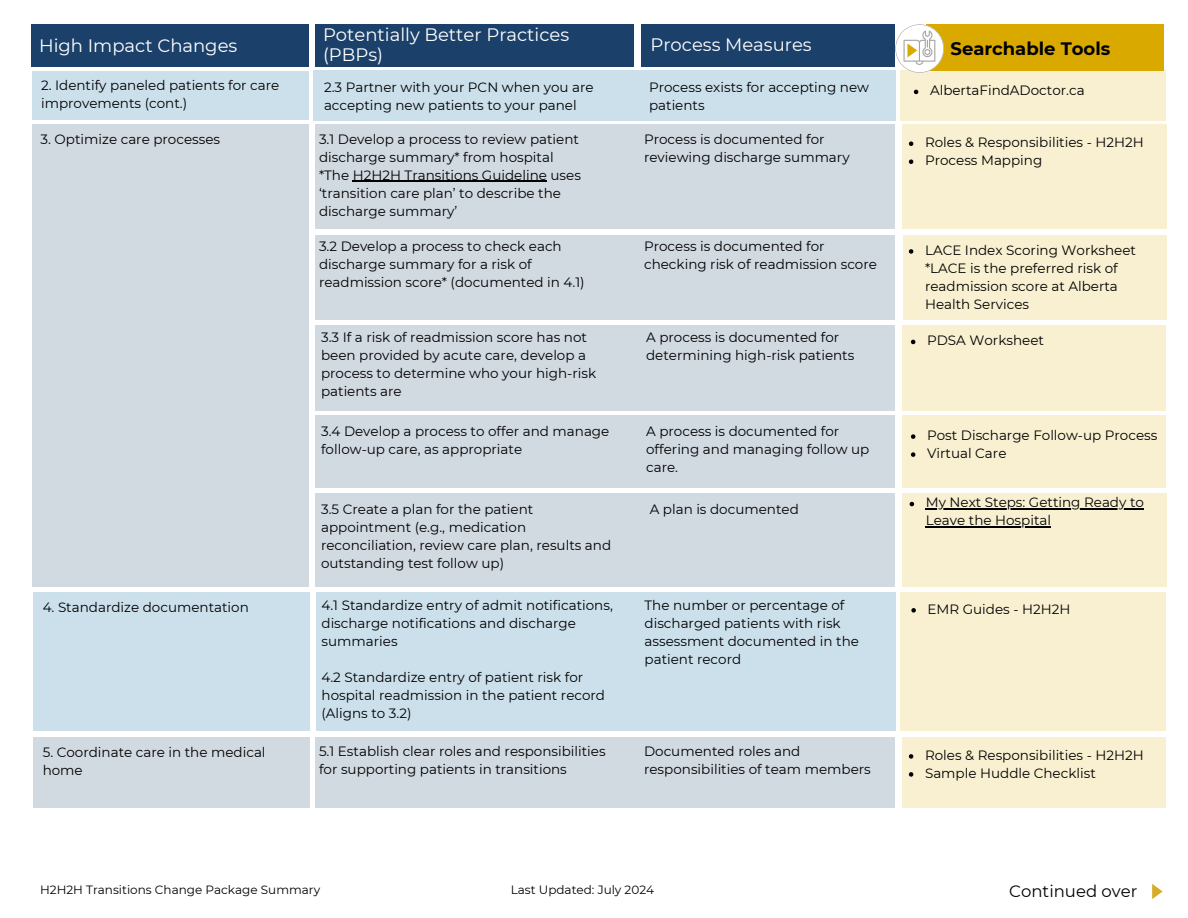
<style>
.page{position:relative;width:1188px;height:918px;background:#fff}
.page>*{position:absolute;margin:0;border:0;box-sizing:border-box;transform-origin:0 0}
.t1{font:18px/20.2px "Montserrat";color:#fff}
.t2{font:700 18px "Montserrat";color:#000}
.t3{font:16.5px "Montserrat";color:#000}
.t4{font:13.5px/18px "Montserrat";color:#000}
.t5{font:12px "Montserrat";color:#000}
.s1{font-weight:400;color:#fff}
</style>
<div class="page">
<div style="left:31px;top:24px;width:277px;height:43px;background:#1b416b"></div>
<div style="left:315px;top:24px;width:318px;height:43px;background:#1b416b"></div>
<div style="left:641px;top:24px;width:254px;height:43px;background:#1b416b"></div>
<div style="left:32px;top:124px;width:277px;height:463px;background:#d1d9e1"></div>
<div style="left:315px;top:124px;width:580px;height:105px;background:#d1d9e1"></div>
<div style="left:315px;top:235px;width:580px;height:85px;background:#d1d9e1"></div>
<hr style="left:353px;top:181px;width:194px;height:1px;background:#000">
<div style="left:902px;top:124px;width:264px;height:105px;background:#f8f0d1"></div>
<div style="left:903px;top:235px;width:263px;height:85px;background:#f8f0d1"></div>
<div style="left:903px;top:325px;width:263px;height:85px;background:#f8f0d1"></div>
<div style="left:902px;top:415px;width:264px;height:72px;background:#f8f0d1"></div>
<div style="left:902px;top:493px;width:264px;height:94px;background:#f8f0d1"></div>
<div style="left:901px;top:592px;width:265px;height:139px;background:#f8f0d1"></div>
<div style="left:902px;top:737px;width:264px;height:70px;background:#f8f0d1"></div>
<div style="left:901px;top:71px;width:265px;height:50px;background:#f8f0d1"></div>
<svg style="left:909px;top:141px;width:4px;height:5px"></svg>
<svg style="left:909px;top:159px;width:4px;height:5px"></svg>
<svg style="left:909px;top:249px;width:4px;height:5px"></svg>
<div style="left:315px;top:325px;width:580px;height:85px;background:#d1d9e1"></div>
<div style="left:315px;top:415px;width:580px;height:72px;background:#d1d9e1"></div>
<svg style="left:911px;top:340px;width:4px;height:4px"></svg>
<svg style="left:911px;top:434px;width:4px;height:5px"></svg>
<svg style="left:911px;top:452px;width:4px;height:5px"></svg>
<div style="left:315px;top:493px;width:580px;height:94px;background:#d1d9e1"></div>
<svg style="left:910px;top:502px;width:4px;height:4px"></svg>
<hr style="left:926px;top:509px;width:218px;height:1px;background:#000">
<hr style="left:926px;top:527px;width:125px;height:1px;background:#000">
<div style="left:33px;top:592px;width:276px;height:139px;background:#cce0ec"></div>
<div style="left:316px;top:592px;width:579px;height:139px;background:#cce0ec"></div>
<div style="left:315px;top:737px;width:580px;height:70px;background:#d1d9e1"></div>
<svg style="left:911px;top:608px;width:5px;height:5px"></svg>
<svg style="left:909px;top:754px;width:4px;height:5px"></svg>
<svg style="left:909px;top:772px;width:4px;height:5px"></svg>
<div style="left:33px;top:737px;width:276px;height:70px;background:#d1d9e1"></div>
<svg style="left:1152px;top:884px;width:11px;height:15px"></svg>
<div style="left:313px;top:71px;width:582px;height:50px;background:#cce0ec"></div>
<svg style="left:914px;top:90px;width:4px;height:4px"></svg>
<div style="left:32px;top:71px;width:277px;height:48px;background:#cce0ec"></div>
<div style="left:926px;top:24px;width:238px;height:47px;background:#daa900"></div>
<svg style="left:895px;top:24px;width:49px;height:49px"></svg>
<div style="left:895px;top:24px;width:49px;height:49px;border:1px solid #a6a6a6;border-radius:50%"></div>
<svg style="left:904px;top:31px;width:31px;height:34px"></svg>
<h2 class="t1" style="left:39px;top:35px;width:200px">High Impact Changes</h2>
<h3 class="t1" style="left:323px;top:24px;width:248px">Potentially Better Practices (PBPs)</h3>
<h3 class="t1" style="left:651px;top:34px;width:163px">Process Measures</h3>
<p class="t2" style="left:904px;top:38px;width:207px"><span class="s1">Tools</span>Searchable Tools</p>
<p class="t4" style="left:41px;top:77px;width:240px">2. Identify paneled patients for care improvements (cont.)</p>
<h3 class="t4" style="left:324px;top:78px;width:271px">2.3 Partner with your PCN when you are accepting new patients to your panel</h3>
<h3 class="t4" style="left:649px;top:78px;width:221px">Process exists for accepting new patients</h3>
<p class="t4" style="left:930px;top:81px;width:156px">AlbertaFindADoctor.ca</p>
<h3 class="t4" style="left:41px;top:130px;width:181px">3. Optimize care processes</h3>
<h3 class="t4" style="left:319px;top:130px;width:263px">3.1 Develop a process to review patient discharge summary* from hospital *The H2H2H Transitions Guideline uses ‘transition care plan’ to describe the discharge summary’</h3>
<h2 class="t4" style="left:644px;top:130px;width:207px">Process is documented for reviewing discharge summary</h2>
<h2 class="t4" style="left:925px;top:133px;width:220px">Roles &amp; Responsibilities - H2H2H</h2>
<h3 class="t4" style="left:925px;top:151px;width:119px">Process Mapping</h3>
<p class="t4" style="left:319px;top:237px;width:267px">3.2 Develop a process to check each discharge summary for a risk of readmission score* (documented in 4.1)</p>
<p class="t4" style="left:644px;top:237px;width:234px">Process is documented for checking risk of readmission score</p>
<p class="t4" style="left:925px;top:241px;width:213px">LACE Index Scoring Worksheet *LACE is the preferred risk of readmission score at Alberta<br>Health Services</p>
<h1 class="t4" style="left:321px;top:328px;width:277px">3.3 If a risk of readmission score has not been provided by acute care, develop a process to determine who your high-risk patients are</h1>
<h2 class="t4" style="left:646px;top:328px;width:210px">A process is documented for determining high-risk patients</h2>
<p class="t4" style="left:927px;top:331px;width:118px">PDSA Worksheet</p>
<h3 class="t4" style="left:321px;top:423px;width:290px">3.4 Develop a process to offer and manage follow-up care, as appropriate</h3>
<h3 class="t4" style="left:646px;top:423px;width:225px">A process is documented for offering and managing follow up care.</h3>
<p class="t4" style="left:927px;top:426px;width:232px">Post Discharge Follow-up Process</p>
<p class="t4" style="left:927px;top:444px;width:81px">Virtual Care</p>
<p class="t4" style="left:321px;top:500px;width:292px">3.5 Create a plan for the patient appointment (e.g., medication reconciliation, review care plan, results and outstanding test follow up)</p>
<h3 class="t4" style="left:650px;top:500px;width:151px">A plan is documented</h3>
<h3 class="t4" style="left:43px;top:599px;width:208px">4. Standardize documentation</h3>
<h3 class="t4" style="left:645px;top:596px;width:216px">The number or percentage of discharged patients with risk assessment documented in the patient record</h3>
<h3 class="t4" style="left:322px;top:596px;width:293px">4.1 Standardize entry of admit notifications, discharge notifications and discharge summaries</h3>
<h3 class="t4" style="left:322px;top:668px;width:285px">4.2 Standardize entry of patient risk for hospital readmission in the patient record (Aligns to 3.2)</h3>
<h3 class="t4" style="left:926px;top:494px;width:220px">My Next Steps: Getting Ready to</h3>
<p class="t4" style="left:926px;top:512px;width:127px">Leave the Hospital</p>
<p class="t4" style="left:928px;top:600px;width:144px">EMR Guides - H2H2H</p>
<h3 class="t4" style="left:43px;top:743px;width:224px">5. Coordinate care in the medical home</h3>
<p class="t4" style="left:319px;top:742px;width:288px">5.1 Establish clear roles and responsibilities for supporting patients in transitions</p>
<h3 class="t4" style="left:644px;top:742px;width:228px">Documented roles and responsibilities of team members</h3>
<h3 class="t4" style="left:925px;top:746px;width:220px">Roles &amp; Responsibilities - H2H2H</h3>
<p class="t4" style="left:925px;top:764px;width:172px">Sample Huddle Checklist</p>
<h3 class="t5" style="left:40px;top:883px;width:282px">H2H2H Transitions Change Package Summary</h3>
<h3 class="t5" style="left:511px;top:883px;width:145px">Last Updated: July 2024</h3>
<p class="t3" style="left:1009px;top:881px;width:130px">Continued over</p>
</div>
